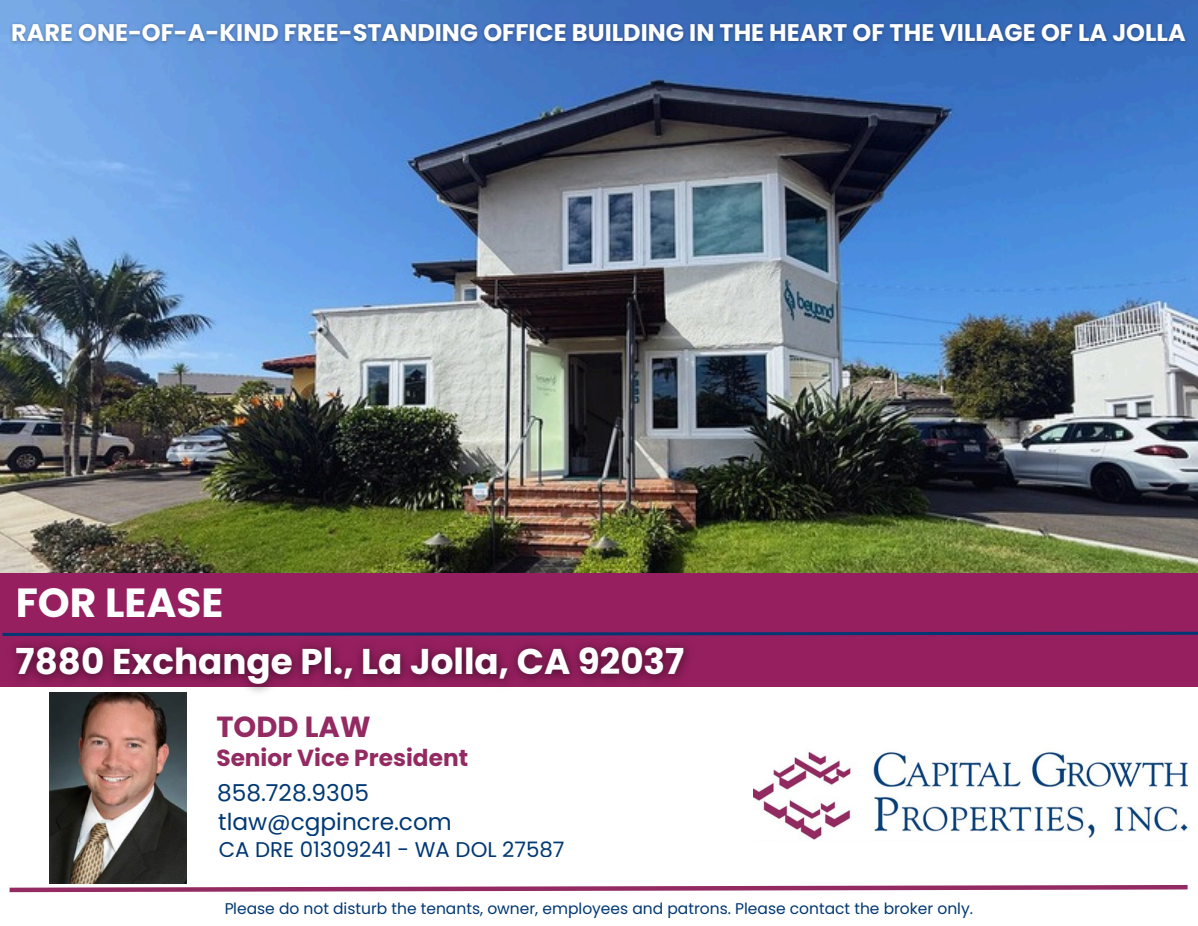
<style>
.page{position:relative;width:1198px;height:926px;background:#fff}
.page>*{position:absolute;margin:0;border:0;box-sizing:border-box;transform-origin:0 0}
.t1{font:700 40.64px "Poppins";color:#fff}
.t2{font:700 35.72px "Poppins";color:#fff}
.t3{font:700 29.04px "Poppins";color:#932a62}
.t4{font:700 24px "Poppins";color:#fff}
.t5{font:23.24px/28.4px "Poppins";color:#003874}
.t6{font:700 23.24px "Poppins";color:#932a62}
.t7{font:21.28px "Poppins";color:#003874}
.t8{font:15.48px "Poppins";color:#003874}
</style>
<div class="page">
<div style="left:0;top:565px;width:1197px;height:122px;background:#961f5f"></div>
<svg style="left:25px;top:631px;width:1172px;height:5px"></svg>
<img style="left:0;top:0;width:1197px;height:572px">
<img style="left:2px;top:633px;width:697px;height:68px">
<img style="left:6px;top:15px;width:1185px;height:34px">
<svg style="left:9px;top:882px;width:1179px;height:11px"></svg>
<img style="left:753px;top:752px;width:434px;height:88px">
<img style="left:49px;top:692px;width:137px;height:191px">
<h3 class="t4" style="left:11px;top:16px;width:1176px">RARE ONE-OF-A-KIND FREE-STANDING OFFICE BUILDING IN THE HEART OF THE VILLAGE OF LA JOLLA</h3>
<h1 class="t1" style="left:16px;top:574px;width:209px">FOR LEASE</h1>
<h2 class="t2" style="left:16px;top:636px;width:670px">7880 Exchange Pl., La Jolla, CA 92037</h2>
<h3 class="t3" style="left:216px;top:706px;width:156px">TODD LAW</h3>
<h3 class="t6" style="left:216px;top:741px;width:253px">Senior Vice President</h3>
<h3 class="t5" style="left:217px;top:778px;width:236px">858.728.9305 tlaw@cgpincre.com</h3>
<h3 class="t7" style="left:218px;top:833px;width:347px">CA DRE 01309241 - WA DOL 27587</h3>
<p class="t8" style="left:224px;top:897px;width:750px">Please do not disturb the tenants, owner, employees and patrons. Please contact the broker only.</p>
</div>
